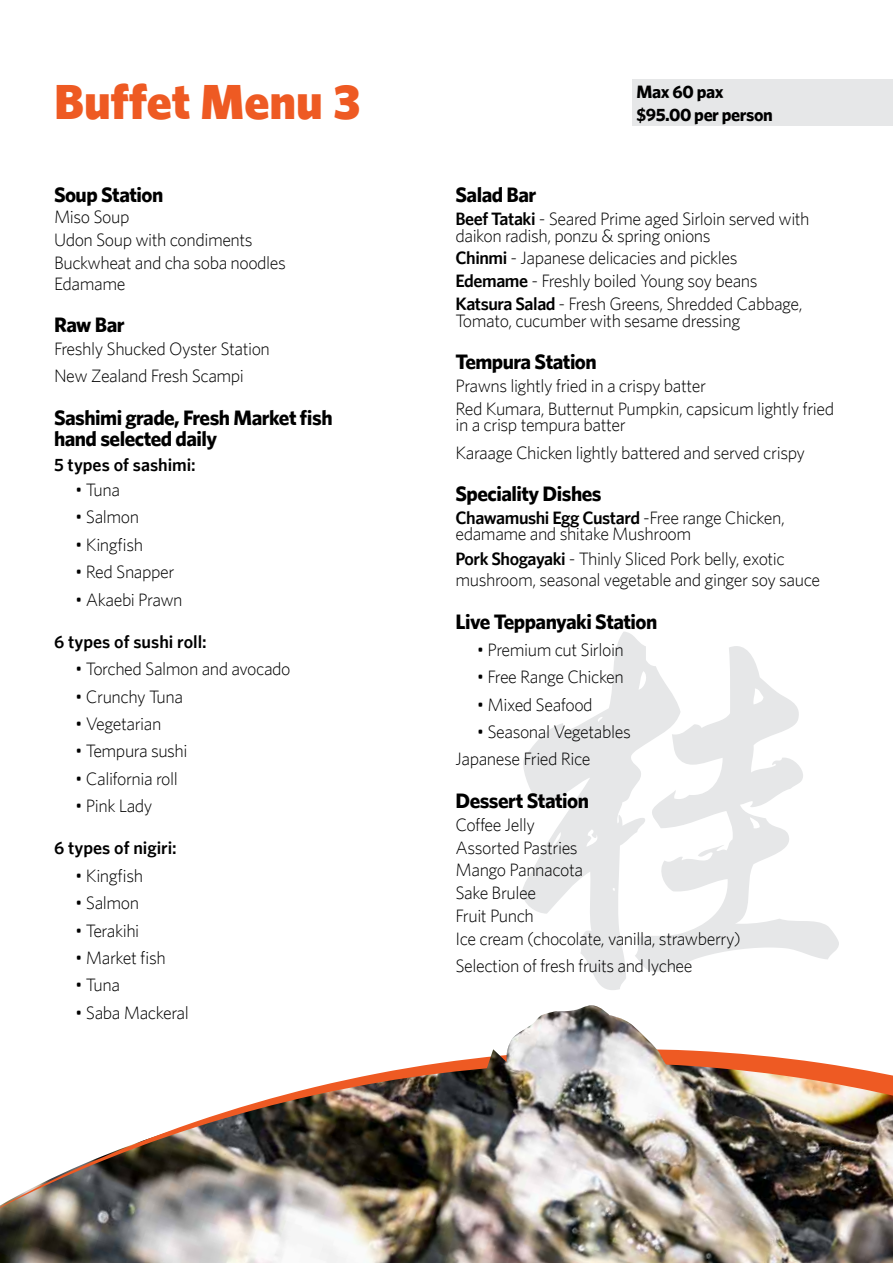
<style>
.page{position:relative;width:893px;height:1263px;background:#fff}
.page>*{position:absolute;margin:0;border:0;box-sizing:border-box;transform-origin:0 0}
.t1{font:900 49.5px "Whitney HTF";color:#ee5a23}
.t2{font:21px/21px "Whitney HTF Bold 2";letter-spacing:-.025em;color:#000}
.t3{font:300 18px/23px "Whitney HTF";letter-spacing:-.025em;color:#000}
.t4{font:600 18px "Whitney HTF";color:#000}
.t5{font:18px/23.5px "Whitney HTF Bold 2";letter-spacing:-.025em;color:#000}
.s1{font-weight:600}
</style>
<div class="page">
<svg style="left:681px;top:646px;width:158px;height:319px"></svg>
<svg style="left:522px;top:632px;width:159px;height:358px"></svg>
<img style="left:0;top:1225px;width:427px;height:38px">
<img style="left:0;top:1064px;width:427px;height:161px">
<img style="left:427px;top:1005px;width:466px;height:258px">
<div style="left:632px;top:79px;width:261px;height:46px;background:#e6e7e8"></div>
<h1 class="t1" style="left:54px;top:71px;width:308px">Buffet Menu 3</h1>
<p class="t5" style="left:636px;top:79px;width:138px">Max 60 pax $95.00 per person</p>
<p class="t2" style="left:54px;top:184px;width:111px">Soup Station</p>
<p class="t3" style="left:54px;top:205px;width:233px">Miso Soup<br>Udon Soup with condiments<br>Buckwheat and cha soba noodles</p>
<p class="t3" style="left:54px;top:272px;width:73px">Edamame</p>
<p class="t2" style="left:54px;top:314px;width:72px">Raw Bar</p>
<p class="t3" style="left:54px;top:335px;width:217px;line-height:27.5px">Freshly Shucked Oyster Station<br>New Zealand Fresh Scampi</p>
<p class="t2" style="left:54px;top:406px;width:280px">Sashimi grade, Fresh Market fish hand selected daily</p>
<p class="t4" style="left:54px;top:454px;width:143px">5 types of sashimi:</p>
<p class="t3" style="left:75px;top:478px;width:46px">• Tuna</p>
<p class="t3" style="left:75px;top:505px;width:65px">• Salmon</p>
<p class="t3" style="left:75px;top:533px;width:69px">• Kingfish</p>
<p class="t3" style="left:75px;top:560px;width:101px">• Red Snapper</p>
<p class="t3" style="left:75px;top:587px;width:109px">• Akaebi Prawn</p>
<p class="t4" style="left:54px;top:631px;width:154px">6 types of sushi roll:</p>
<p class="t3" style="left:75px;top:657px;width:217px">• Torched Salmon and avocado</p>
<p class="t3" style="left:75px;top:684px;width:109px">• Crunchy Tuna</p>
<p class="t3" style="left:75px;top:712px;width:88px">• Vegetarian</p>
<p class="t3" style="left:75px;top:739px;width:114px">• Tempura sushi</p>
<p class="t3" style="left:75px;top:767px;width:104px">• California roll</p>
<p class="t3" style="left:75px;top:794px;width:79px">• Pink Lady</p>
<p class="t4" style="left:54px;top:837px;width:124px">6 types of nigiri:</p>
<p class="t3" style="left:75px;top:864px;width:69px">• Kingfish</p>
<p class="t3" style="left:75px;top:891px;width:65px">• Salmon</p>
<p class="t3" style="left:75px;top:918px;width:66px">• Terakihi</p>
<p class="t3" style="left:75px;top:946px;width:92px">• Market fish</p>
<p class="t3" style="left:75px;top:973px;width:46px">• Tuna</p>
<p class="t3" style="left:75px;top:1001px;width:115px">• Saba Mackeral</p>
<p class="t2" style="left:455px;top:184px;width:82px">Salad Bar</p>
<p class="t3" style="left:455px;top:210px;width:356px;line-height:16.5px"><span class="s1">Beef Tataki</span> - Seared Prime aged Sirloin served with daikon radish, ponzu &amp; spring onions</p>
<p class="t3" style="left:455px;top:246px;width:349px"><span class="s1">Chinmi</span> - Japanese delicacies and pickles<br><span class="s1">Edemame</span> - Freshly boiled Young soy beans<br><span class="s1">Katsura Salad</span> - Fresh Greens, Shredded Cabbage,</p>
<p class="t3" style="left:455px;top:309px;width:286px">Tomato, cucumber with sesame dressing</p>
<p class="t2" style="left:455px;top:351px;width:143px">Tempura Station</p>
<p class="t3" style="left:455px;top:374px;width:380px">Prawns lightly fried in a crispy batter<br>Red Kumara, Butternut Pumpkin, capsicum lightly fried</p>
<p class="t3" style="left:455px;top:411px;width:351px;line-height:27.5px">in a crisp tempura batter<br>Karaage Chicken lightly battered and served crispy</p>
<p class="t2" style="left:455px;top:482px;width:148px">Speciality Dishes</p>
<p class="t3" style="left:455px;top:509px;width:331px;line-height:16.5px"><span class="s1">Chawamushi Egg Custard</span> -Free range Chicken, edamame and shitake Mushroom</p>
<p class="t3" style="left:455px;top:548px;width:366px;line-height:21px"><span class="s1">Pork Shogayaki</span> - Thinly Sliced Pork belly, exotic mushroom, seasonal vegetable and ginger soy sauce</p>
<p class="t2" style="left:455px;top:610px;width:203px">Live Teppanyaki Station</p>
<p class="t3" style="left:477px;top:638px;width:149px">• Premium cut Sirloin</p>
<p class="t3" style="left:477px;top:665px;width:149px">• Free Range Chicken</p>
<p class="t3" style="left:477px;top:693px;width:117px">• Mixed Seafood</p>
<p class="t3" style="left:455px;top:718px;width:177px;line-height:27.5px;text-indent:21px">• Seasonal Vegetables<br>Japanese Fried Rice</p>
<p class="t2" style="left:455px;top:789px;width:135px">Dessert Station</p>
<p class="t3" style="left:455px;top:812px;width:287px">Coffee Jelly<br>Assorted Pastries<br>Mango Pannacota<br>Sake Brulee<br>Fruit Punch<br>Ice cream (chocolate, vanilla, strawberry)</p>
<p class="t3" style="left:455px;top:954px;width:239px">Selection of fresh fruits and lychee</p>
</div>
